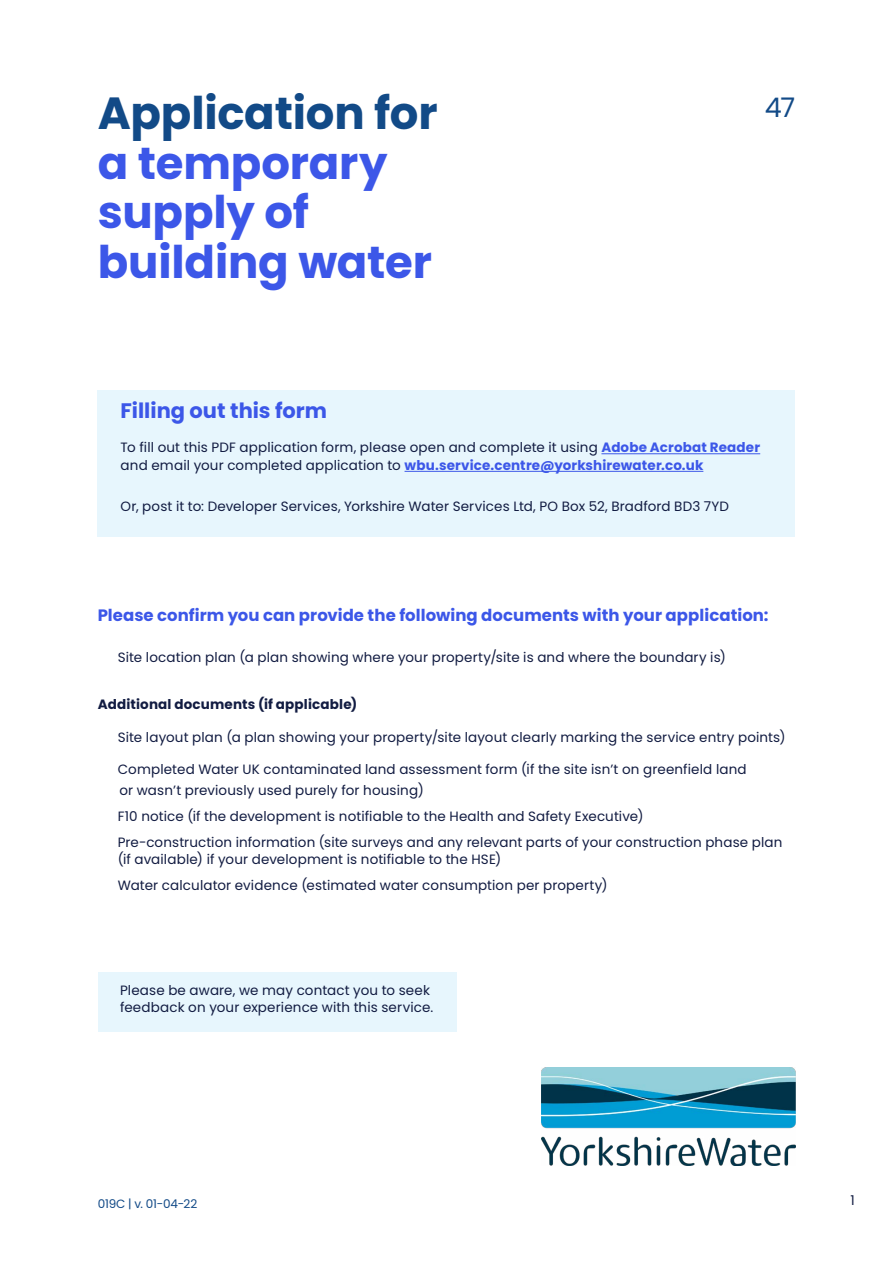
<style>
.page{position:relative;width:893px;height:1263px;background:#fff}
.page>*{position:absolute;margin:0;border:0;box-sizing:border-box;transform-origin:0 0}
.t1{font:700 45px/49.5px "Poppins";letter-spacing:-.005em;color:#3c57e8}
.t2{font:700 45px "Poppins";letter-spacing:-.005em;color:#124a87}
.t3{font:27px "Poppins";color:#124a87}
.t4{font:700 21px "Poppins";color:#3c57e8}
.t5{font:700 16.5px "Poppins";letter-spacing:.005em;color:#3c57e8}
.t6{font:13.5px/26.1px "Poppins";letter-spacing:.01em;color:#121c42}
.t7{font:700 13.5px "Poppins";letter-spacing:.01em;color:#121c42}
.t8{font:12px "Poppins";letter-spacing:-.015em;color:#124a87}
.s1{font-weight:700;color:#3c57e8}
</style>
<div class="page">
<img style="left:542px;top:1067px;width:253px;height:98px">
<div style="left:98px;top:390px;width:697px;height:147px;background:#e7f6fd"></div>
<hr style="left:601px;top:453px;width:159px;height:1px;background:#3c57e8">
<hr style="left:405px;top:471px;width:298px;height:1px;background:#3c57e8">
<div style="left:98px;top:972px;width:358px;height:60px;background:#e7f6fd"></div>
<h1 class="t2" style="left:98px;top:88px;width:341px">Application for</h1>
<h2 class="t3" style="left:765px;top:92px;width:32px">47</h2>
<h1 class="t1" style="left:98px;top:139px;width:336px">a temporary supply of building water</h1>
<h3 class="t4" style="left:121px;top:398px;width:208px">Filling out this form</h3>
<p class="t6" style="left:121px;top:439px;width:641px;line-height:17.5px">To fill out this PDF application form, please open and complete it using <span class="s1">Adobe Acrobat Reader </span>and email your completed application to <span class="s1">wbu.service.centre@yorkshirewater.co.uk</span></p>
<p class="t6" style="left:121px;top:493px;width:610px">Or, post it to: Developer Services, Yorkshire Water Services Ltd, PO Box 52, Bradford BD3 7YD</p>
<p class="t5" style="left:98px;top:606px;width:672px">Please confirm you can provide the following documents with your application:</p>
<p class="t6" style="left:118px;top:644px;width:610px">Site location plan (a plan showing where your property/site is and where the boundary is)</p>
<p class="t7" style="left:98px;top:696px;width:261px">Additional documents (if applicable)</p>
<p class="t6" style="left:118px;top:724px;width:669px">Site layout plan (a plan showing your property/site layout clearly marking the service entry points)</p>
<p class="t6" style="left:118px;top:759px;width:630px;line-height:20.5px">Completed Water UK contaminated land assessment form (if the site isn’t on greenfield land or wasn’t previously used purely for housing)</p>
<p class="t6" style="left:118px;top:803px;width:666px">F10 notice (if the development is notifiable to the Health and Safety Executive)<br>Pre-construction information (site surveys and any relevant parts of your construction phase plan</p>
<p class="t6" style="left:118px;top:847px;width:491px">(if available) if your development is notifiable to the HSE)<br>Water calculator evidence (estimated water consumption per property)</p>
<p class="t6" style="left:120px;top:981px;width:315px;line-height:17.5px">Please be aware, we may contact you to seek feedback on your experience with this service.</p>
<p class="t8" style="left:98px;top:1197px;width:101px">019C | v. 01-04-22</p>
<p class="t6" style="left:850px;top:1187px;width:6px">1</p>
</div>
